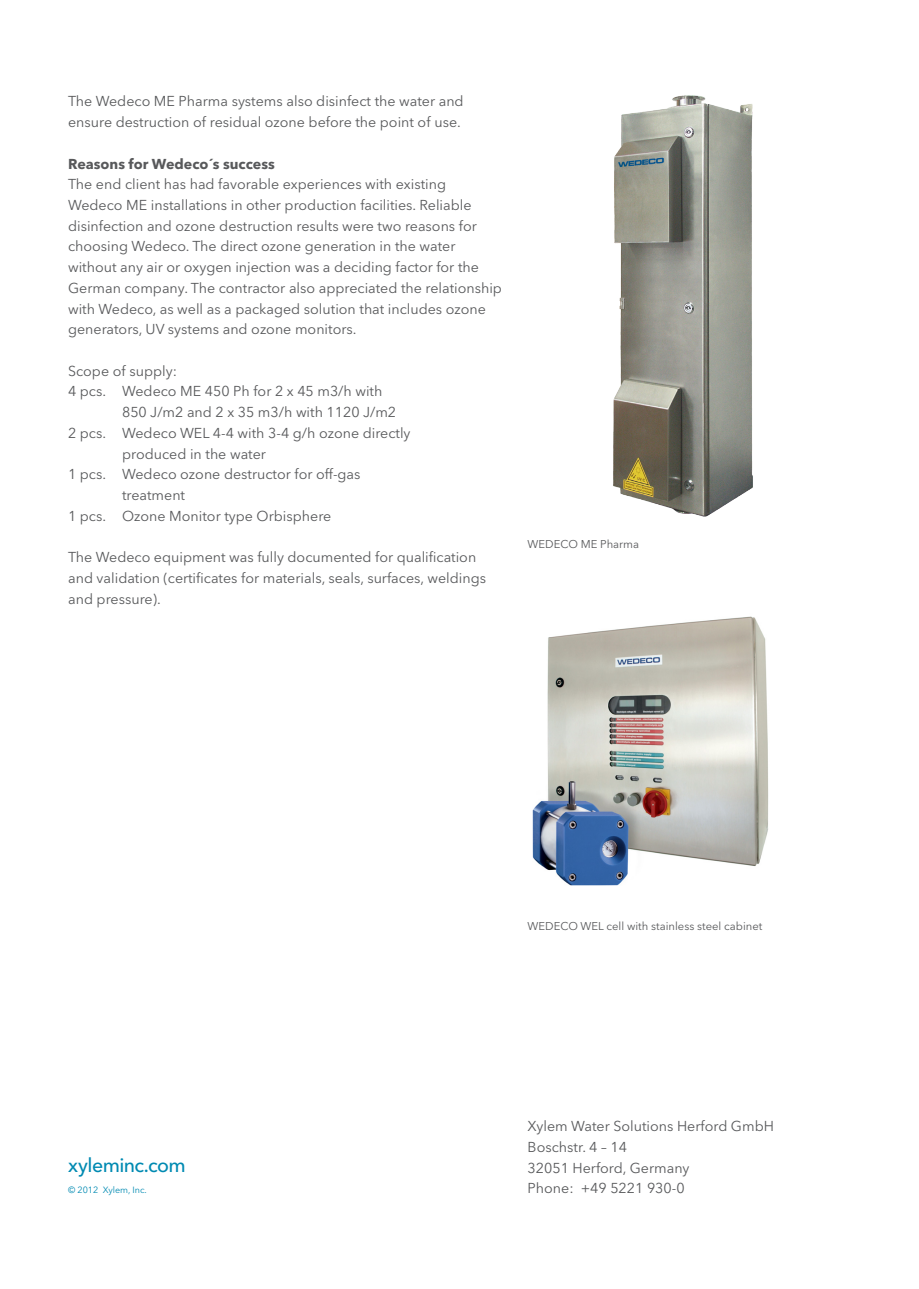
<style>
.page{position:relative;width:919px;height:1289px;background:#fff}
.page>*{position:absolute;margin:0;border:0;box-sizing:border-box;transform-origin:0 0}
.t1{font:500 19.5px "Avenir Next LT Pro";letter-spacing:-.03em;color:#008ab2}
.t2{font:14.25px/20.7px "Avenir Next LT Pro";color:#58595b}
.t3{font:700 14.25px "Avenir Next LT Pro";color:#58595b}
.t4{font:11.25px "Avenir Next LT Pro";color:#58595b}
.t5{font:9px "Avenir Next LT Pro";color:#008ab2}
</style>
<div class="page">
<img style="left:613px;top:95px;width:140px;height:422px">
<img style="left:532px;top:616px;width:237px;height:270px">
<p class="t2" style="left:68px;top:91px;width:397px">The Wedeco ME Pharma systems also disinfect the water and ensure destruction of residual ozone before the point of use.</p>
<p class="t3" style="left:68px;top:155px;width:208px">Reasons for Wedeco´s success</p>
<p class="t2" style="left:68px;top:174px;width:435px">The end client has had favorable experiences with existing Wedeco ME installations in other production facilities. Reliable disinfection and ozone destruction results were two reasons for choosing Wedeco. The direct ozone generation in the water without any air or oxygen injection was a deciding factor for the German company. The contractor also appreciated the relationship with Wedeco, as well as a packaged solution that includes ozone generators, UV systems and ozone monitors.</p>
<p class="t2" style="left:68px;top:360px;width:110px">Scope of supply:</p>
<p class="t2" style="left:68px;top:381px;width:316px">4 pcs. Wedeco ME 450 Ph for 2 x 45 m3/h with</p>
<p class="t2" style="left:122px;top:402px;width:275px">850 J/m2 and 2 x 35 m3/h with 1120 J/m2</p>
<p class="t2" style="left:68px;top:422px;width:344px">2 pcs. Wedeco WEL 4-4 with 3-4 g/h ozone directly</p>
<p class="t2" style="left:122px;top:443px;width:145px">produced in the water</p>
<p class="t2" style="left:68px;top:464px;width:294px">1 pcs. Wedeco ozone destructor for off-gas</p>
<p class="t2" style="left:122px;top:484px;width:64px">treatment</p>
<p class="t2" style="left:68px;top:505px;width:265px">1 pcs. Ozone Monitor type Orbisphere</p>
<p class="t2" style="left:68px;top:547px;width:419px">The Wedeco equipment was fully documented for qualification and validation (certificates for materials, seals, surfaces, weldings and pressure).</p>
<p class="t4" style="left:527px;top:537px;width:113px">WEDECO ME Pharma</p>
<h1 class="t1" style="left:68px;top:1153px;width:119px">xyleminc.com</h1>
<p class="t5" style="left:68px;top:1184px;width:80px">© 2012 Xylem, Inc.</p>
<p class="t4" style="left:527px;top:919px;width:236px">WEDECO WEL cell with stainless steel cabinet</p>
<p class="t2" style="left:527px;top:1115px;width:248px">Xylem Water Solutions Herford GmbH<br>Boschstr. 4 – 14<br>32051 Herford, Germany<br>Phone: +49 5221 930-0</p>
</div>
